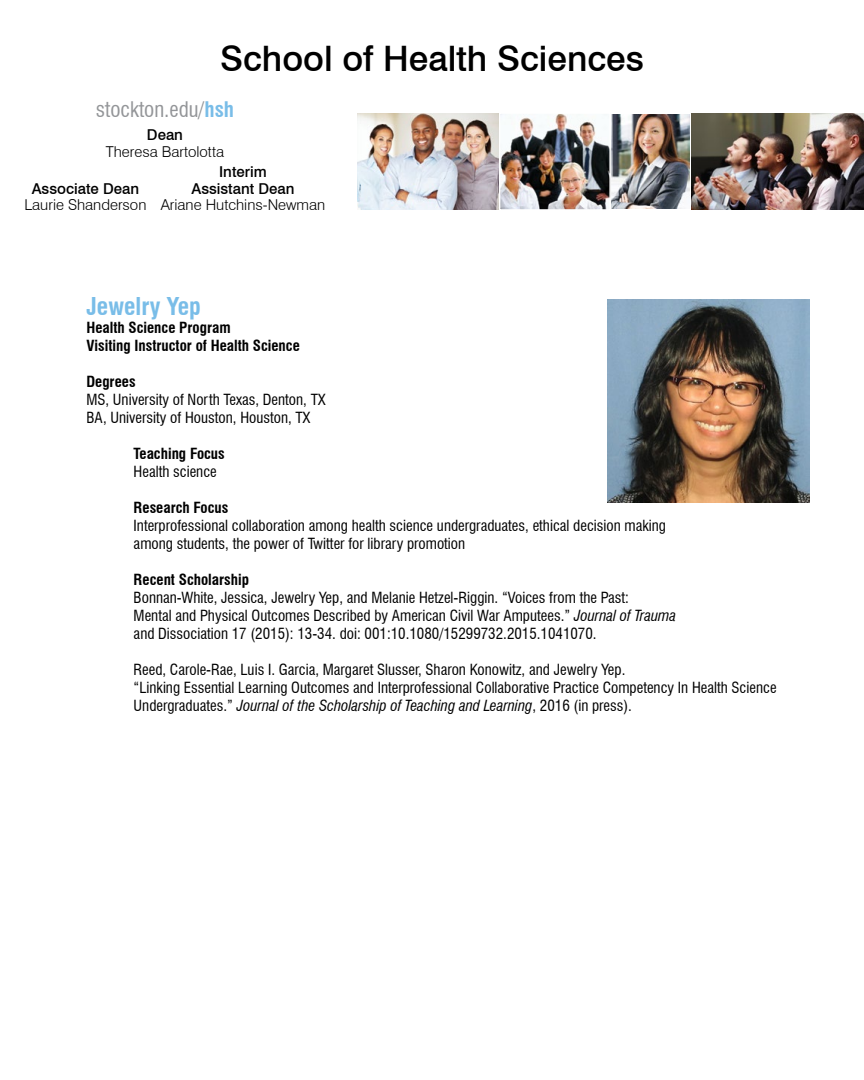
<style>
.page{position:relative;width:864px;height:1080px;background:#fff}
.page>*{position:absolute;margin:0;border:0;box-sizing:border-box;transform-origin:0 0}
.t1{font:500 35.1px "Swiss 721 BT";color:#000}
.t2{font:700 condensed 24px "Swiss 721 BT";color:#79bde8}
.t3{font:condensed 21px "Swiss 721 BT";color:#939598}
.t4{font:condensed 15px/18px "Swiss 721 BT";color:#000}
.t5{font:700 condensed 15px/18px "Swiss 721 BT";color:#000}
.t6{font:300 15px "Swiss 721 BT";color:#000}
.t7{font:500 15px/16.5px "Swiss 721 BT";color:#000;text-align:center}
.s1{font-weight:700;color:#79bde8}
.s2{font-style:italic}
</style>
<div class="page">
<img style="left:608px;top:300px;width:202px;height:203px">
<img style="left:357px;top:113px;width:251px;height:97px">
<div style="left:499px;top:112px;width:112px;height:99px;border:2px solid #fff"></div>
<img style="left:691px;top:113px;width:173px;height:97px">
<img style="left:612px;top:115px;width:78px;height:94px">
<h1 class="t1" style="left:220px;top:37px;width:425px">School of Health Sciences</h1>
<h3 class="t3" style="left:96px;top:97px;width:140px">stockton.edu/<span class="s1">hsh</span></h3>
<p class="t7" style="left:147px;top:126px;width:38px">Dean</p>
<p class="t6" style="left:106px;top:142px;width:120px">Theresa Bartolotta</p>
<p class="t7" style="left:32px;top:180px;width:109px">Associate Dean</p>
<p class="t6" style="left:24px;top:196px;width:124px">Laurie Shanderson</p>
<p class="t7" style="left:191px;top:164px;width:104px">Interim<br>Assistant Dean</p>
<p class="t6" style="left:161px;top:196px;width:166px">Ariane Hutchins-Newman</p>
<h2 class="t2" style="left:86px;top:292px;width:116px">Jewelry Yep</h2>
<p class="t5" style="left:86px;top:319px;width:215px">Health Science Program<br>Visiting Instructor of Health Science</p>
<p class="t5" style="left:86px;top:373px;width:51px">Degrees</p>
<p class="t4" style="left:86px;top:391px;width:241px">MS, University of North Texas, Denton, TX<br>BA, University of Houston, Houston, TX</p>
<p class="t5" style="left:134px;top:445px;width:93px">Teaching Focus</p>
<p class="t4" style="left:134px;top:463px;width:85px">Health science</p>
<p class="t5" style="left:134px;top:499px;width:96px">Research Focus</p>
<p class="t4" style="left:134px;top:517px;width:534px">Interprofessional collaboration among health science undergraduates, ethical decision making among students, the power of Twitter for library promotion</p>
<p class="t5" style="left:134px;top:571px;width:117px">Recent Scholarship</p>
<p class="t4" style="left:134px;top:589px;width:544px">Bonnan-White, Jessica, Jewelry Yep, and Melanie Hetzel-Riggin. “Voices from the Past:<br>Mental and Physical Outcomes Described by American Civil War Amputees.” <span class="s2">Journal of Trauma </span>and Dissociation 17 (2015): 13-34. doi: 001:10.1080/15299732.2015.1041070.</p>
<p class="t4" style="left:134px;top:661px;width:644px">Reed, Carole-Rae, Luis I. Garcia, Margaret Slusser, Sharon Konowitz, and Jewelry Yep.<br>“Linking Essential Learning Outcomes and Interprofessional Collaborative Practice Competency In Health Science<br>Undergraduates.” <span class="s2">Journal of the Scholarship of Teaching and Learning</span>, 2016 (in press).</p>
</div>
